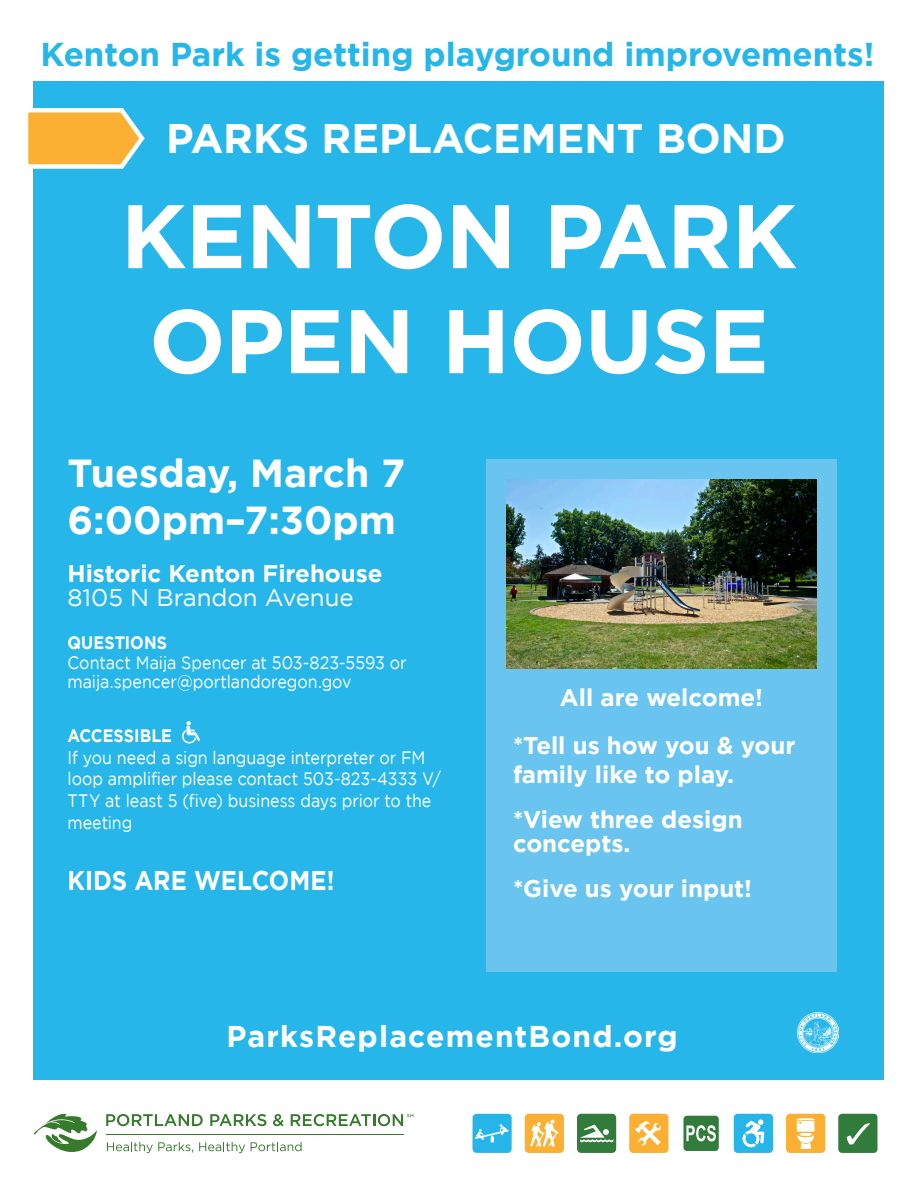
<style>
.page{position:relative;width:918px;height:1188px;background:#fff}
.page>*{position:absolute;margin:0;border:0;box-sizing:border-box;transform-origin:0 0}
.t1{font:700 90px/105px "Gotham";letter-spacing:-.01em;color:#fff;text-align:center}
.t2{font:700 41.25px "Gotham";color:#fff}
.t3{font:700 39px "Gotham";color:#fff}
.t4{font:700 33px "Gotham";color:#26b6ea}
.t5{font:700 30px "Gotham";letter-spacing:.04em;color:#fff}
.t6{font:700 27px "Gotham";color:#fff;scale:.89 1}
.t7{font:700 24px/28.5px "Gotham";color:#fff}
.t8{font:24px "Gotham";color:#fff}
.t9{font:18px/21.6px "Gotham";color:#fff;scale:.89 1}
.s1{font-weight:700}
</style>
<div class="page">
<div style="left:34px;top:81px;width:850px;height:999px;background:#26b6ea"></div>
<div style="left:486px;top:459px;width:351px;height:513px;background:#69c4ef"></div>
<svg style="left:106px;top:1114px;width:97px;height:12px"></svg>
<svg style="left:210px;top:1114px;width:56px;height:12px"></svg>
<svg style="left:273px;top:1114px;width:11px;height:12px"></svg>
<svg style="left:107px;top:1142px;width:86px;height:11px"></svg>
<svg style="left:199px;top:1142px;width:46px;height:11px"></svg>
<svg style="left:251px;top:1142px;width:51px;height:9px"></svg>
<hr style="left:106px;top:1134px;width:297px;height:1px;background:#357b2b">
<svg style="left:34px;top:1114px;width:63px;height:38px"></svg>
<svg style="left:291px;top:1114px;width:122px;height:12px"></svg>
<svg style="left:28px;top:106px;width:117px;height:65px"></svg>
<img style="left:798px;top:1012px;width:40px;height:41px">
<svg style="left:472px;top:1114px;width:40px;height:39px;background:#3fbdeb"></svg>
<svg style="left:525px;top:1114px;width:39px;height:39px"></svg>
<svg style="left:577px;top:1114px;width:39px;height:39px;background:#529059"></svg>
<svg style="left:629px;top:1114px;width:39px;height:39px;background:#fbbd56"></svg>
<svg style="left:683px;top:1116px;width:36px;height:35px"></svg>
<svg style="left:734px;top:1114px;width:39px;height:39px;background:#4fc3ed"></svg>
<svg style="left:786px;top:1114px;width:39px;height:39px"></svg>
<svg style="left:838px;top:1114px;width:40px;height:39px;background:#47894f"></svg>
<svg style="left:182px;top:721px;width:18px;height:23px"></svg>
<img style="left:506px;top:479px;width:311px;height:189px">
<p class="t4" style="left:41px;top:35px;width:835px">Kenton Park is getting playground improvements!</p>
<h2 class="t2" style="left:166px;top:115px;width:621px">PARKS REPLACEMENT BOND</h2>
<p class="t1" style="left:121px;top:182px;width:678px">KENTON PARK<br>OPEN HOUSE</p>
<p class="t3" style="left:68px;top:451px;width:339px">Tuesday, March 7</p>
<p class="t3" style="left:68px;top:498px;width:330px">6:00pm–7:30pm</p>
<p class="t7" style="left:68px;top:559px;width:317px">Historic Kenton Firehouse</p>
<p class="t8" style="left:68px;top:584px;width:288px">8105 N Brandon Avenue</p>
<p class="t9" style="left:68px;top:633px;width:383px;line-height:19.5px"><span class="s1">QUESTIONS<br></span>Contact Maija Spencer at 503-823-5593 or</p>
<p class="t9" style="left:68px;top:671px;width:321px">maija.spencer@portlandoregon.gov</p>
<p class="t9" style="left:68px;top:725px;width:421px"><span class="s1">ACCESSIBLE<br></span>If you need a sign language interpreter or FM loop amplifier please contact 503-823-4333 V/<br>TTY at least 5 (five) business days prior to the meeting</p>
<p class="t6" style="left:68px;top:865px;width:302px">KIDS ARE WELCOME!</p>
<p class="t7" style="left:560px;top:683px;width:205px">All are welcome!</p>
<p class="t7" style="left:513px;top:731px;width:284px">*Tell us how you &amp; your family like to play.</p>
<p class="t7" style="left:513px;top:806px;width:231px;line-height:24px">*View three design concepts.</p>
<p class="t7" style="left:513px;top:873px;width:241px">*Give us your input!</p>
<h3 class="t5" style="left:227px;top:1019px;width:453px">ParksReplacementBond.org</h3>
</div>
